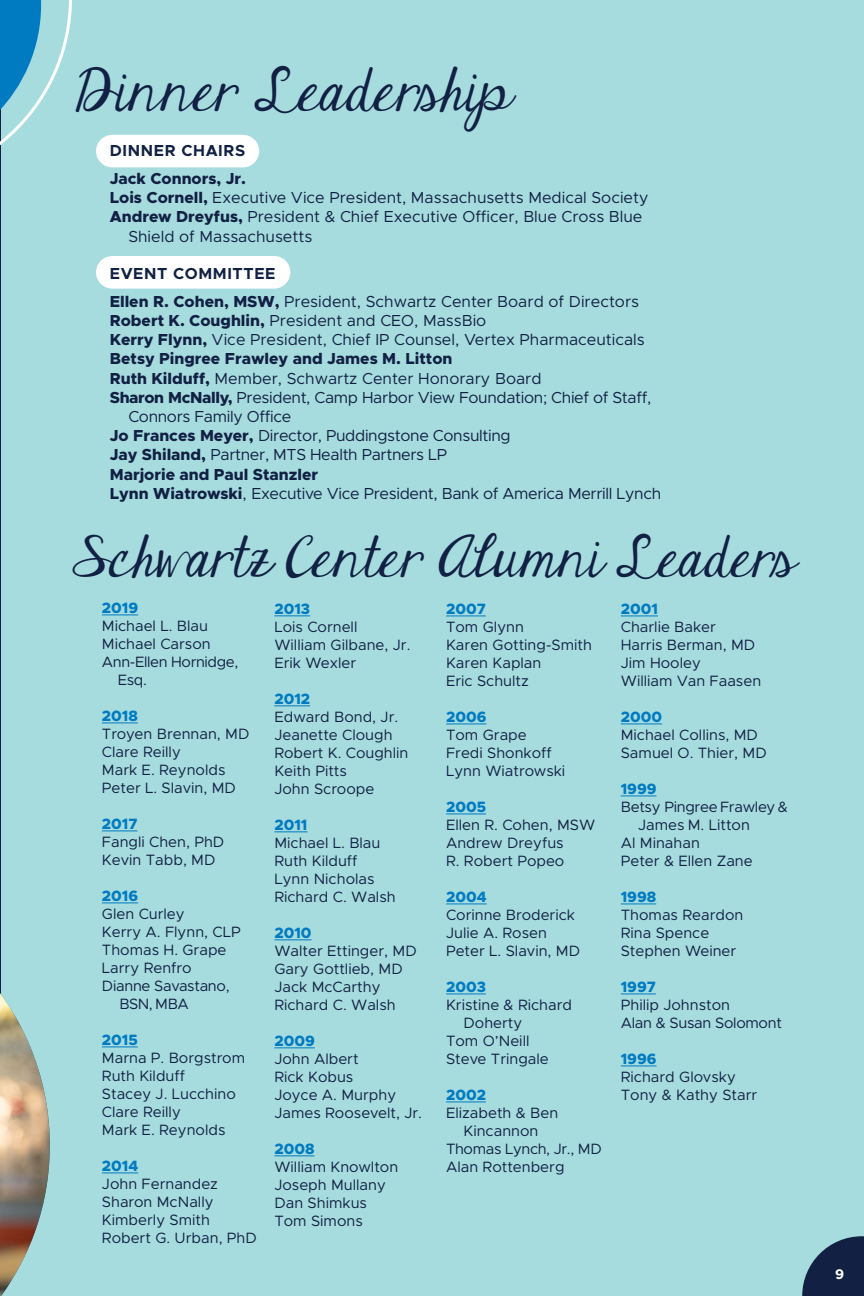
<style>
.page{position:relative;width:864px;height:1296px;background:#a7dcdf}
.page>*{position:absolute;margin:0;border:0;box-sizing:border-box;transform-origin:0 0}
.t1{font:50px "Janda Elegant Handwriting";color:#112043}
.t2{font:48px "Janda Elegant Handwriting";color:#112043}
.t3{font:16px/28px "Metropolis";color:#112043}
.t4{font:16px "Metropolis";letter-spacing:-.02em;color:#112043}
.t5{font:800 16px "Metropolis";color:#112043}
.t6{font:700 16px "Metropolis";letter-spacing:.04em;color:#112043}
.t7{font:15px/18px "Metropolis";color:#112043}
.t8{font:800 15px "Metropolis";color:#007bc1}
.t9{font:15px/18px "Metropolis";letter-spacing:-.02em;color:#112043}
.t10{font:15px "Metropolis";letter-spacing:-.025em;color:#112043}
.t11{font:700 14px "Metropolis";color:#fff}
.s1{font-weight:800}
.s2{font-weight:700}
</style>
<div class="page">
<hr style="left:0;top:0;width:1px;height:1296px;background:#112043">
<svg style="left:802px;top:1236px;width:62px;height:60px"></svg>
<svg style="left:0;top:0;width:72px;height:146px"></svg>
<img style="left:0;top:993px;width:50px;height:303px">
<hr style="left:446px;top:616px;width:40px;height:1px;background:#007bc1">
<hr style="left:446px;top:724px;width:40px;height:1px;background:#007bc1">
<hr style="left:446px;top:814px;width:40px;height:1px;background:#007bc1">
<hr style="left:446px;top:904px;width:41px;height:1px;background:#007bc1">
<hr style="left:446px;top:994px;width:40px;height:1px;background:#007bc1">
<hr style="left:446px;top:1102px;width:40px;height:1px;background:#007bc1">
<hr style="left:274px;top:616px;width:36px;height:1px;background:#007bc1">
<hr style="left:274px;top:706px;width:36px;height:1px;background:#007bc1">
<hr style="left:274px;top:832px;width:33px;height:1px;background:#007bc1">
<hr style="left:274px;top:940px;width:38px;height:1px;background:#007bc1">
<hr style="left:274px;top:1048px;width:41px;height:1px;background:#007bc1">
<hr style="left:274px;top:1156px;width:40px;height:1px;background:#007bc1">
<hr style="left:102px;top:615px;width:36px;height:1px;background:#007bc1">
<hr style="left:102px;top:723px;width:36px;height:1px;background:#007bc1">
<hr style="left:102px;top:831px;width:35px;height:1px;background:#007bc1">
<hr style="left:102px;top:903px;width:36px;height:1px;background:#007bc1">
<hr style="left:102px;top:1047px;width:36px;height:1px;background:#007bc1">
<hr style="left:102px;top:1173px;width:36px;height:1px;background:#007bc1">
<hr style="left:621px;top:616px;width:37px;height:1px;background:#007bc1">
<hr style="left:621px;top:724px;width:41px;height:1px;background:#007bc1">
<hr style="left:621px;top:796px;width:36px;height:1px;background:#007bc1">
<hr style="left:621px;top:904px;width:35px;height:1px;background:#007bc1">
<hr style="left:621px;top:994px;width:35px;height:1px;background:#007bc1">
<hr style="left:621px;top:1066px;width:36px;height:1px;background:#007bc1">
<div style="left:96px;top:135px;width:163px;height:32px;background:#fff;border-radius:16px"></div>
<div style="left:96px;top:256px;width:194px;height:33px;background:#fff;border-radius:16px"></div>
<h1 class="t1" style="left:72px;top:54px;width:440px">Dinner Leadership</h1>
<p class="t6" style="left:110px;top:140px;width:137px">DINNER CHAIRS</p>
<p class="t5" style="left:110px;top:168px;width:138px">Jack Connors, Jr.</p>
<p class="t3" style="left:110px;top:184px;width:540px"><span class="s1">Lois Cornell,</span> Executive Vice President, Massachusetts Medical Society</p>
<p class="t3" style="left:110px;top:203px;width:534px"><span class="s1">Andrew Dreyfus,</span> President &amp; Chief Executive Officer, Blue Cross Blue</p>
<p class="t3" style="left:128px;top:222px;width:185px">Shield of Massachusetts</p>
<p class="t3" style="left:110px;top:259px;width:531px"><span class="s2">EVENT COMMITTEE<br></span><span class="s1">Ellen R. Cohen, MSW,</span> President, Schwartz Center Board of Directors</p>
<p class="t3" style="left:110px;top:306px;width:378px"><span class="s1">Robert K. Coughlin,</span> President and CEO, MassBio</p>
<p class="t3" style="left:110px;top:326px;width:537px"><span class="s1">Kerry Flynn,</span> Vice President, Chief IP Counsel, Vertex Pharmaceuticals</p>
<p class="t5" style="left:110px;top:349px;width:344px">Betsy Pingree Frawley and James M. Litton</p>
<p class="t3" style="left:110px;top:364px;width:433px"><span class="s1">Ruth Kilduff,</span> Member, Schwartz Center Honorary Board</p>
<p class="t4" style="left:110px;top:387px;width:543px"><span class="s1">Sharon McNally,</span> President, Camp Harbor View Foundation; Chief of Staff,</p>
<p class="t4" style="left:128px;top:406px;width:164px">Connors Family Office</p>
<p class="t4" style="left:110px;top:426px;width:402px"><span class="s1">Jo Frances Meyer,</span> Director, Puddingstone Consulting</p>
<p class="t4" style="left:110px;top:445px;width:339px"><span class="s1">Jay Shiland,</span> Partner, MTS Health Partners LP</p>
<p class="t5" style="left:110px;top:464px;width:210px">Marjorie and Paul Stanzler</p>
<p class="t4" style="left:110px;top:483px;width:553px"><span class="s1">Lynn Wiatrowski</span>, Executive Vice President, Bank of America Merrill Lynch</p>
<h2 class="t2" style="left:72px;top:523px;width:725px">Schwartz Center Alumni Leaders</h2>
<p class="t8" style="left:446px;top:599px;width:41px">2007</p>
<p class="t7" style="left:446px;top:618px;width:147px">Tom Glynn<br>Karen Gotting-Smith<br>Karen Kaplan<br>Eric Schultz</p>
<p class="t8" style="left:446px;top:707px;width:42px">2006</p>
<p class="t7" style="left:446px;top:726px;width:121px">Tom Grape<br>Fredi Shonkoff<br>Lynn Wiatrowski</p>
<p class="t8" style="left:446px;top:797px;width:41px">2005</p>
<p class="t7" style="left:446px;top:816px;width:151px">Ellen R. Cohen, MSW<br>Andrew Dreyfus<br>R. Robert Popeo</p>
<p class="t8" style="left:446px;top:887px;width:42px">2004</p>
<p class="t7" style="left:446px;top:906px;width:136px">Corinne Broderick<br>Julie A. Rosen<br>Peter L. Slavin, MD</p>
<p class="t8" style="left:446px;top:977px;width:41px">2003</p>
<p class="t7" style="left:446px;top:996px;width:128px">Kristine &amp; Richard</p>
<p class="t7" style="left:463px;top:1014px;width:60px">Doherty</p>
<p class="t7" style="left:446px;top:1032px;width:85px">Tom O’Neill</p>
<p class="t7" style="left:446px;top:1050px;width:104px">Steve Tringale</p>
<p class="t8" style="left:446px;top:1085px;width:41px">2002</p>
<p class="t7" style="left:446px;top:1104px;width:114px">Elizabeth &amp; Ben</p>
<p class="t7" style="left:463px;top:1122px;width:76px">Kincannon</p>
<p class="t10" style="left:446px;top:1139px;width:157px">Thomas Lynch, Jr., MD</p>
<p class="t7" style="left:446px;top:1158px;width:120px">Alan Rottenberg</p>
<p class="t8" style="left:102px;top:598px;width:38px">2019</p>
<p class="t7" style="left:102px;top:617px;width:108px">Michael L. Blau</p>
<p class="t7" style="left:102px;top:635px;width:110px">Michael Carson</p>
<p class="t10" style="left:102px;top:652px;width:138px">Ann-Ellen Hornidge,</p>
<p class="t7" style="left:118px;top:671px;width:31px">Esq.</p>
<p class="t8" style="left:102px;top:706px;width:37px">2018</p>
<p class="t7" style="left:102px;top:725px;width:149px">Troyen Brennan, MD<br>Clare Reilly<br>Mark E. Reynolds<br>Peter L. Slavin, MD</p>
<p class="t8" style="left:102px;top:814px;width:37px">2017</p>
<p class="t7" style="left:102px;top:833px;width:124px">Fangli Chen, PhD<br>Kevin Tabb, MD</p>
<p class="t8" style="left:102px;top:886px;width:38px">2016</p>
<p class="t7" style="left:102px;top:905px;width:84px">Glen Curley</p>
<p class="t7" style="left:102px;top:923px;width:140px">Kerry A. Flynn, CLP</p>
<p class="t7" style="left:102px;top:941px;width:126px">Thomas H. Grape</p>
<p class="t7" style="left:102px;top:959px;width:91px">Larry Renfro</p>
<p class="t9" style="left:102px;top:977px;width:129px">Dianne Savastano,</p>
<p class="t7" style="left:119px;top:995px;width:71px">BSN, MBA</p>
<p class="t8" style="left:102px;top:1030px;width:37px">2015</p>
<p class="t7" style="left:102px;top:1049px;width:145px">Marna P. Borgstrom<br>Ruth Kilduff<br>Stacey J. Lucchino<br>Clare Reilly<br>Mark E. Reynolds</p>
<p class="t8" style="left:102px;top:1156px;width:38px">2014</p>
<p class="t7" style="left:102px;top:1175px;width:157px">John Fernandez<br>Sharon McNally<br>Kimberly Smith<br>Robert G. Urban, PhD</p>
<p class="t8" style="left:274px;top:599px;width:37px">2013</p>
<p class="t7" style="left:274px;top:618px;width:138px">Lois Cornell<br>William Gilbane, Jr.<br>Erik Wexler</p>
<p class="t8" style="left:274px;top:689px;width:37px">2012</p>
<p class="t7" style="left:274px;top:708px;width:136px">Edward Bond, Jr.<br>Jeanette Clough<br>Robert K. Coughlin<br>Keith Pitts<br>John Scroope</p>
<p class="t8" style="left:274px;top:815px;width:35px">2011</p>
<p class="t7" style="left:274px;top:834px;width:123px">Michael L. Blau<br>Ruth Kilduff<br>Lynn Nicholas<br>Richard C. Walsh</p>
<p class="t8" style="left:274px;top:923px;width:39px">2010</p>
<p class="t7" style="left:274px;top:942px;width:144px">Walter Ettinger, MD<br>Gary Gottlieb, MD<br>Jack McCarthy<br>Richard C. Walsh</p>
<p class="t8" style="left:274px;top:1031px;width:42px">2009</p>
<p class="t7" style="left:274px;top:1050px;width:149px">John Albert<br>Rick Kobus<br>Joyce A. Murphy<br>James Roosevelt, Jr.</p>
<p class="t8" style="left:274px;top:1139px;width:42px">2008</p>
<p class="t7" style="left:274px;top:1158px;width:125px">William Knowlton<br>Joseph Mullany<br>Dan Shimkus<br>Tom Simons</p>
<p class="t8" style="left:621px;top:599px;width:39px">2001</p>
<p class="t7" style="left:621px;top:618px;width:142px">Charlie Baker<br>Harris Berman, MD<br>Jim Hooley<br>William Van Faasen</p>
<p class="t8" style="left:621px;top:707px;width:43px">2000</p>
<p class="t7" style="left:621px;top:726px;width:147px">Michael Collins, MD<br>Samuel O. Thier, MD</p>
<p class="t8" style="left:621px;top:779px;width:37px">1999</p>
<p class="t9" style="left:621px;top:798px;width:169px">Betsy Pingree Frawley &amp;</p>
<p class="t7" style="left:638px;top:816px;width:113px">James M. Litton</p>
<p class="t7" style="left:621px;top:834px;width:81px">Al Minahan</p>
<p class="t7" style="left:621px;top:852px;width:133px">Peter &amp; Ellen Zane</p>
<p class="t8" style="left:621px;top:887px;width:37px">1998</p>
<p class="t7" style="left:621px;top:906px;width:124px">Thomas Reardon<br>Rina Spence<br>Stephen Weiner</p>
<p class="t8" style="left:621px;top:977px;width:37px">1997</p>
<p class="t9" style="left:621px;top:996px;width:163px">Philip Johnston<br>Alan &amp; Susan Solomont</p>
<p class="t8" style="left:621px;top:1049px;width:37px">1996</p>
<p class="t7" style="left:621px;top:1068px;width:138px">Richard Glovsky<br>Tony &amp; Kathy Starr</p>
<p class="t11" style="left:835px;top:1265px;width:11px">9</p>
</div>
